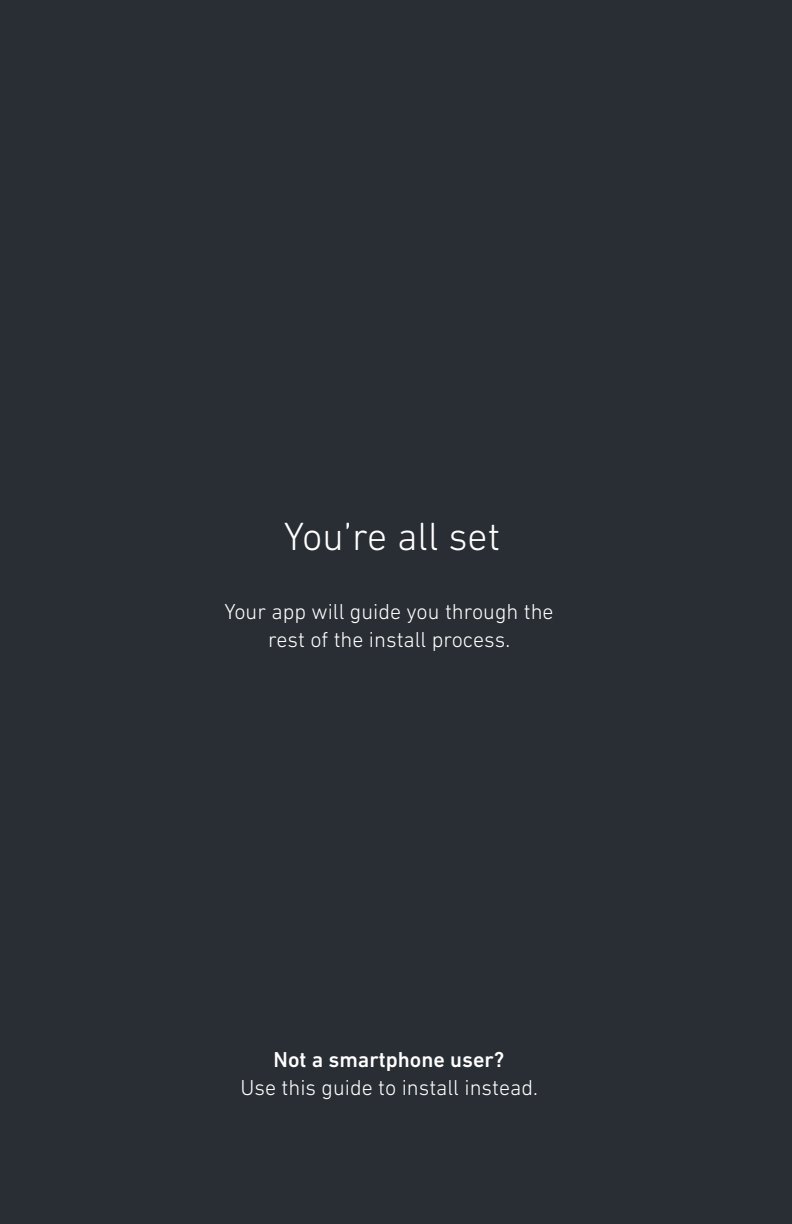
<style>
.page{position:relative;width:792px;height:1224px;background:#292e34}
.page>*{position:absolute;margin:0;border:0;box-sizing:border-box;transform-origin:0 0}
.t1{font:300 40px "DIN Next LT Pro";color:#fff}
.bullet_style{font:300 22px/28px "DIN Next LT Pro";color:#fff;text-align:center}
.bullet_style-2{font:500 22px "DIN Next LT Pro";color:#fff}
</style>
<div class="page">
<p class="t1" style="left:284px;top:513px;width:218px">You’re all set</p>
<p class="bullet_style" style="left:224px;top:598px;width:331px">Your app will guide you through the rest of the install process.</p>
<p class="bullet_style-2" style="left:274px;top:1047px;width:232px">Not a smartphone user?</p>
<p class="bullet_style" style="left:241px;top:1074px;width:299px">Use this guide to install instead.</p>
</div>
